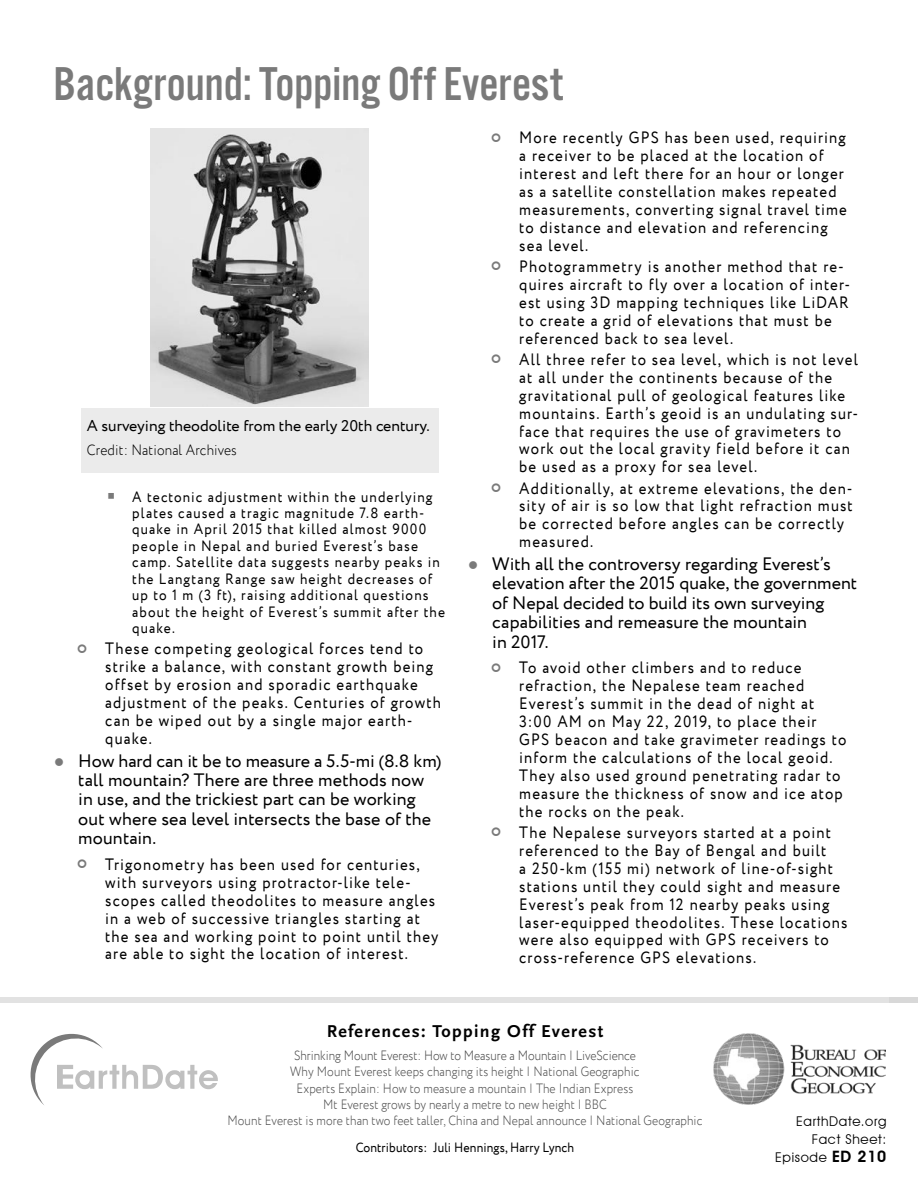
<style>
.page{position:relative;width:918px;height:1188px;background:#fff}
.page>*{position:absolute;margin:0;border:0;box-sizing:border-box;transform-origin:0 0}
.t1{font:49.35px "Alternate Got No 3 D";color:#7a7a7a}
.t2{font:18px/19.4px "Circe";letter-spacing:.005em;color:#000}
.t3{font:700 18px "Scala Sans Pro";letter-spacing:.075em;color:#000}
.t4{font:16.5px/18px "Circe";letter-spacing:.075em;color:#000;scale:.9 1}
.t5{font:15.75px "Circe";color:#000}
.t6{font:15px/16.5px "Circe";letter-spacing:.08em;color:#000;scale:.9 1}
.t7{font:300 15px "Circe";letter-spacing:.01em;color:#000;scale:.9 1}
.t8{font:300 13.5px/16.2px "Circe";letter-spacing:.01em;color:#4b4b4b;text-align:center;scale:.87 1}
.t9{font:300 13.5px "Circe";color:#474747;scale:.87 1}
.t10{font:13.5px "Circe";letter-spacing:.01em;color:#000;scale:.9 1}
.t11{font:13.5px/18px "Avant Garde IT Cby BT";letter-spacing:.05em;color:#000;text-align:right}
.s1{color:#7a7a7a}
.s2{font-weight:600;font-size:15.75px}
</style>
<div class="page">
<img style="left:713px;top:1034px;width:173px;height:71px">
<svg style="left:30px;top:1033px;width:188px;height:72px"></svg>
<div style="left:0;top:998px;width:918px;height:5px;background:#e2e2e2"></div>
<div style="left:889px;top:998px;width:29px;height:5px;background:#d3d3d3"></div>
<img style="left:151px;top:128px;width:218px;height:278px">
<div style="left:81px;top:408px;width:358px;height:65px;background:#ebebeb"></div>
<h1 class="t1" style="left:53px;top:58px;width:511px">Background: Topping Off Everest</h1>
<p class="t5" style="left:87px;top:415px;width:344px">A surveying theodolite from the early 20th century.</p>
<p class="t7" style="left:87px;top:440px;width:168px">Credit: National Archives</p>
<p class="t6" style="left:132px;top:489px;width:349px;text-indent:-25px"><span class="s1">▪</span> A tectonic adjustment within the underlying plates caused a tragic magnitude 7.8 earth&shy;quake in April 2015 that killed almost 9000 people in Nepal and buried Everest’s base camp. Satellite data suggests nearby peaks in the Langtang Range saw height decreases of up to 1 m (3 ft), raising additional questions about the height of Everest’s summit after the quake.</p>
<p class="t4" style="left:105px;top:640px;width:374px">These competing geological forces tend to strike a balance, with constant growth being offset by erosion and sporadic earthquake adjustment of the peaks. Centuries of growth can be wiped out by a single major earth&shy;quake.</p>
<p class="t2" style="left:78px;top:751px;width:365px;text-indent:-24px"><span class="s1">●</span> How hard can it be to measure a 5.5-mi (8.8 km) tall mountain? There are three methods now in use, and the trickiest part can be working out where sea level intersects the base of the mountain.</p>
<p class="t4" style="left:105px;top:856px;width:372px">Trigonometry has been used for centuries, with surveyors using protractor-like tele&shy;scopes called theodolites to measure angles in a web of successive triangles starting at the sea and working point to point until they are able to sight the location of interest.</p>
<p class="t4" style="left:519px;top:129px;width:366px">More recently GPS has been used, requiring a receiver to be placed at the location of interest and left there for an hour or longer as a satellite constellation makes repeated measurements, converting signal travel time to distance and elevation and referencing sea level.</p>
<p class="t4" style="left:519px;top:258px;width:369px">Photogrammetry is another method that re&shy;quires aircraft to fly over a location of inter&shy;est using 3D mapping techniques like LiDAR to create a grid of elevations that must be referenced back to sea level.</p>
<p class="t4" style="left:519px;top:351px;width:378px">All three refer to sea level, which is not level at all under the continents because of the gravitational pull of geological features like mountains. Earth’s geoid is an undulating sur&shy;face that requires the use of gravimeters to work out the local gravity field before it can be used as a proxy for sea level.</p>
<p class="t4" style="left:519px;top:480px;width:372px">Additionally, at extreme elevations, the den&shy;sity of air is so low that light refraction must be corrected before angles can be correctly measured.</p>
<p class="t2" style="left:492px;top:555px;width:366px;text-indent:-24px"><span class="s1">●</span> With all the controversy regarding Everest’s elevation after the 2015 quake, the government of Nepal decided to build its own surveying capabilities and remeasure the mountain<br>in 2017.</p>
<p class="t4" style="left:519px;top:659px;width:365px">To avoid other climbers and to reduce refraction, the Nepalese team reached Everest’s summit in the dead of night at 3:00 AM on May 22, 2019, to place their GPS beacon and take gravimeter readings to inform the calculations of the local geoid.<br>They also used ground penetrating radar to measure the thickness of snow and ice atop the rocks on the peak.</p>
<p class="t4" style="left:519px;top:824px;width:366px">The Nepalese surveyors started at a point referenced to the Bay of Bengal and built<br>a 250-km (155 mi) network of line-of-sight stations until they could sight and measure Everest’s peak from 12 nearby peaks using laser-equipped theodolites. These locations were also equipped with GPS receivers to cross-reference GPS elevations.</p>
<p class="t3" style="left:327px;top:1021px;width:278px">References: Topping Off Everest</p>
<p class="t9" style="left:294px;top:1047px;width:394px">Shrinking Mount Everest: How to Measure a Mountain | LiveScience</p>
<p class="t8" style="left:227px;top:1064px;width:548px">Why Mount Everest keeps changing its height | National Geographic<br>Experts Explain: How to measure a mountain | The Indian Express<br>Mt Everest grows by nearly a metre to new height | BBC<br>Mount Everest is more than two feet taller, China and Nepal announce | National Geographic</p>
<p class="t10" style="left:356px;top:1139px;width:244px">Contributors: Juli Hennings, Harry Lynch</p>
<p class="t11" style="left:775px;top:1113px;width:113px">EarthDate.org<br>Fact Sheet:<br>Episode <span class="s2">ED 210</span></p>
</div>
